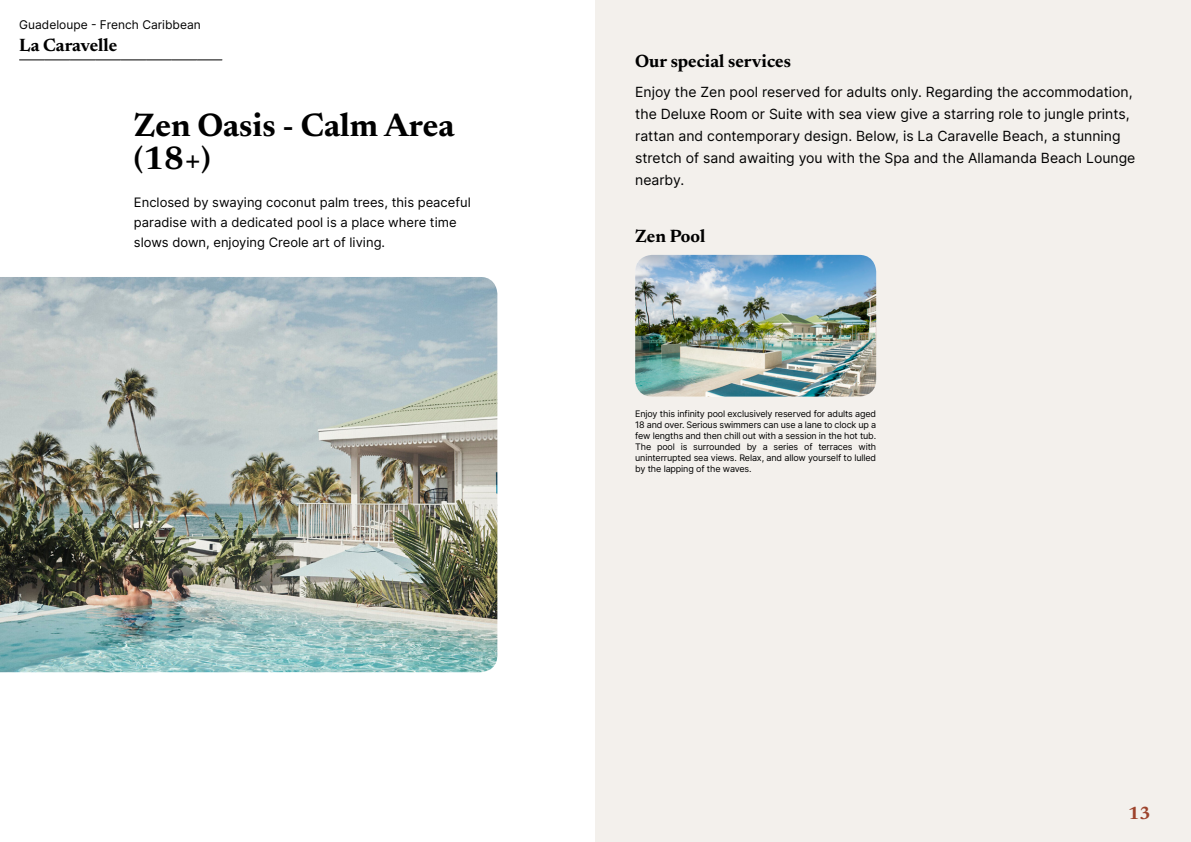
<style>
.page{position:relative;width:1191px;height:842px;background:#fff}
.page>*{position:absolute;margin:0;border:0;box-sizing:border-box;transform-origin:0 0}
.t1{font:700 33px/33px "Newsreader 24 pt";color:#000}
.t2{font:700 18px "Newsreader 24 pt";color:#000}
.t3{font:700 18px "Newsreader 24 pt";color:#9d432c}
.t4{font:14px/22px "Inter";color:#000}
.t5{font:13px/20px "Inter";color:#000}
.t6{font:12px "Inter";color:#000}
.t7{font:9px/11px "Inter";letter-spacing:-.015em;color:#000;text-align:justify}
</style>
<div class="page">
<div style="left:595px;top:0;width:596px;height:842px;background:#f3f0ec"></div>
<img style="left:0;top:277px;width:497px;height:395px">
<img style="left:635px;top:255px;width:241px;height:142px">
<svg style="left:20px;top:60px;width:202px;height:1px"></svg>
<h3 class="t6" style="left:19px;top:15px;width:183px">Guadeloupe - French Caribbean</h3>
<h2 class="t2" style="left:19px;top:32px;width:100px">La Caravelle</h2>
<h1 class="t1" style="left:134px;top:106px;width:322px">Zen Oasis - Calm Area (18+)</h1>
<h3 class="t5" style="left:134px;top:192px;width:338px">Enclosed by swaying coconut palm trees, this peaceful paradise with a dedicated pool is a place where time slows down, enjoying Creole art of living.</h3>
<h2 class="t2" style="left:635px;top:48px;width:157px">Our special services</h2>
<p class="t4" style="left:635px;top:81px;width:501px">Enjoy the Zen pool reserved for adults only. Regarding the accommodation, the Deluxe Room or Suite with sea view give a starring role to jungle prints, rattan and contemporary design. Below, is La Caravelle Beach, a stunning stretch of sand awaiting you with the Spa and the Allamanda Beach Lounge nearby.</p>
<h2 class="t2" style="left:635px;top:224px;width:72px">Zen Pool</h2>
<p class="t7" style="left:635px;top:408px;width:242px">Enjoy this infinity pool exclusively reserved for adults aged 18 and over. Serious swimmers can use a lane to clock up a few lengths and then chill out with a session in the hot tub.<br>The pool is surrounded by a series of terraces with uninterrupted sea views. Relax, and allow yourself to lulled by the lapping of the waves.</p>
<h2 class="t3" style="left:1128px;top:800px;width:24px">13</h2>
</div>
